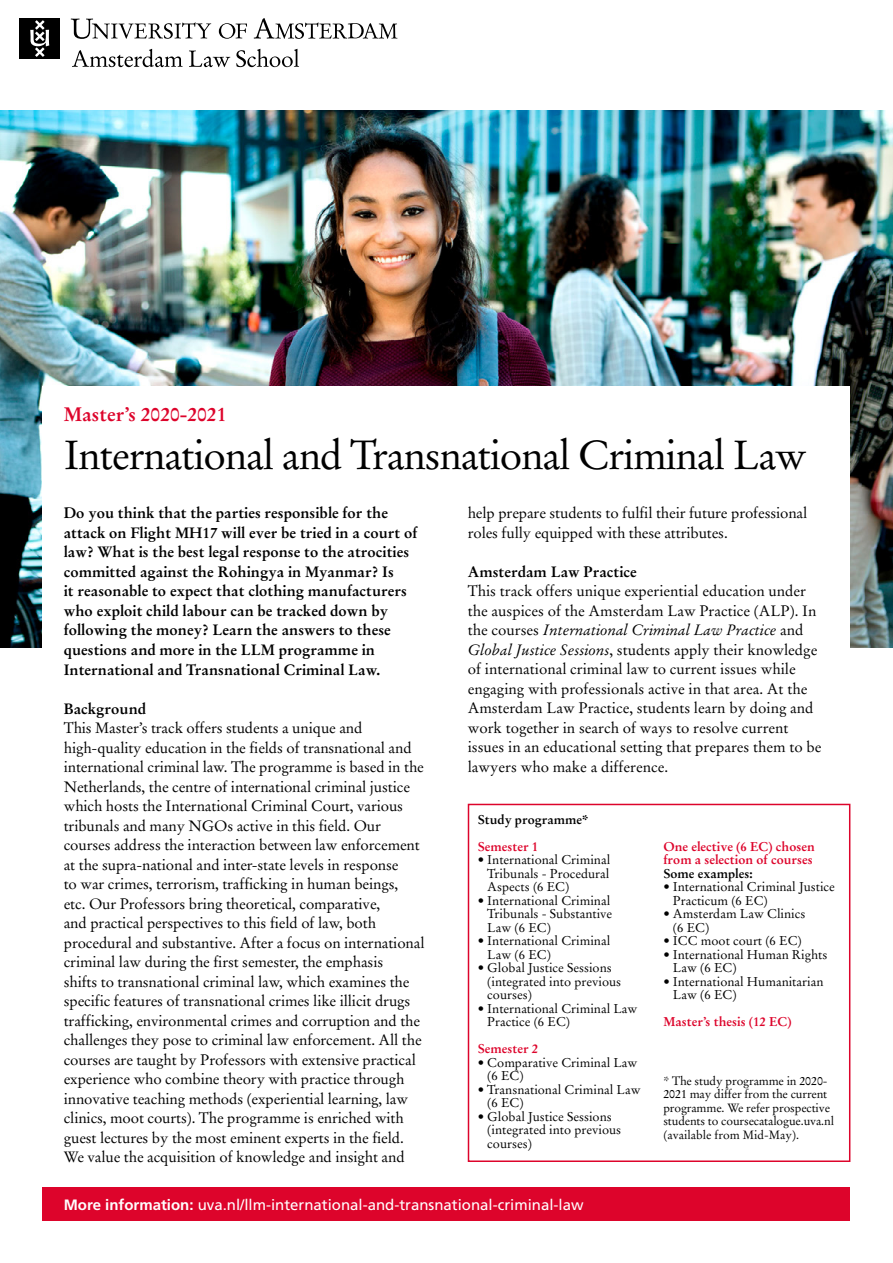
<style>
.page{position:relative;width:893px;height:1263px;background:#fff}
.page>*{position:absolute;margin:0;border:0;box-sizing:border-box;transform-origin:0 0}
.t1{font:40.5px "Stempel Garamond";letter-spacing:-.03em;color:#000}
.t2{font:700 19.5px "Stempel Garamond";color:#dd042b}
.t3{font:15px/19.5px "Stempel Garamond";letter-spacing:-.01em;color:#000}
.t4{font:700 15px/19.5px "Stempel Garamond";color:#000}
.t5{font:15px "Frutiger";color:#fff}
.t6{font:12.75px/13.5px "Stempel Garamond";color:#000}
.t7{font:700 12.75px/13.5px "Stempel Garamond";color:#dd042b}
.t8{font:700 12.75px "Stempel Garamond";color:#000}
.t9{font:12px/13.5px "Stempel Garamond";letter-spacing:-.01em;color:#000}
.s1{font-style:italic}
.s2{font-weight:700}
</style>
<div class="page">
<img style="left:0;top:111px;width:893px;height:536px">
<div style="left:43px;top:386px;width:807px;height:877px;background:#fff"></div>
<div style="left:43px;top:1187px;width:807px;height:33px;background:#dd042b"></div>
<svg style="left:72px;top:49px;width:111px;height:18px"></svg>
<svg style="left:189px;top:51px;width:41px;height:16px"></svg>
<svg style="left:236px;top:49px;width:63px;height:18px"></svg>
<div style="left:19px;top:18px;width:41px;height:41px;background:#000"></div>
<svg style="left:30px;top:20px;width:19px;height:37px"></svg>
<svg style="left:219px;top:23px;width:28px;height:16px"></svg>
<svg style="left:71px;top:19px;width:140px;height:20px"></svg>
<svg style="left:254px;top:18px;width:143px;height:21px"></svg>
<div style="left:468px;top:804px;width:382px;height:358px;border:2px solid #dd042b"></div>
<h2 class="t2" style="left:64px;top:403px;width:164px">Master’s 2020-2021</h2>
<h1 class="t1" style="left:64px;top:431px;width:744px">International and Transnational Criminal Law</h1>
<p class="t4" style="left:64px;top:503px;width:355px">Do you think that the parties responsible for the attack on Flight MH17 will ever be tried in a court of law? What is the best legal response to the atrocities committed against the Rohingya in Myanmar? Is<br>it reasonable to expect that clothing manufacturers who exploit child labour can be tracked down by following the money? Learn the answers to these questions and more in the LLM programme in International and Transnational Criminal Law.</p>
<p class="t4" style="left:64px;top:698px;width:84px">Background</p>
<p class="t3" style="left:64px;top:718px;width:362px">This Master’s track offers students a unique and high-quality education in the fields of transnational and international criminal law. The programme is based in the Netherlands, the centre of international criminal justice which hosts the International Criminal Court, various tribunals and many NGOs active in this field. Our courses address the interaction between law enforcement at the supra-national and inter-state levels in response<br>to war crimes, terrorism, trafficking in human beings,<br>etc. Our Professors bring theoretical, comparative,<br>and practical perspectives to this field of law, both procedural and substantive. After a focus on international criminal law during the first semester, the emphasis<br>shifts to transnational criminal law, which examines the specific features of transnational crimes like illicit drugs trafficking, environmental crimes and corruption and the challenges they pose to criminal law enforcement. All the courses are taught by Professors with extensive practical experience who combine theory with practice through innovative teaching methods (experiential learning, law clinics, moot courts). The programme is enriched with guest lectures by the most eminent experts in the field.<br>We value the acquisition of knowledge and insight and</p>
<p class="t3" style="left:468px;top:504px;width:341px">help prepare students to fulfil their future professional roles fully equipped with these attributes.</p>
<p class="t4" style="left:468px;top:562px;width:171px">Amsterdam Law Practice</p>
<p class="t3" style="left:468px;top:582px;width:355px">This track offers unique experiential education under the auspices of the Amsterdam Law Practice (ALP). In the courses <span class="s1">International Criminal Law Practice</span> and <span class="s1">Global Justice Sessions</span>, students apply their knowledge of international criminal law to current issues while engaging with professionals active in that area. At the Amsterdam Law Practice, students learn by doing and work together in search of ways to resolve current issues in an educational setting that prepares them to be lawyers who make a difference.</p>
<p class="t8" style="left:478px;top:811px;width:112px">Study programme*</p>
<p class="t7" style="left:478px;top:839px;width:62px">Semester 1</p>
<p class="t6" style="left:487px;top:853px;width:124px;text-align:justify;text-indent:-10px">• International Criminal Tribunals - Procedural Aspects (6 EC)</p>
<p class="t6" style="left:487px;top:894px;width:126px;text-indent:-10px">• International Criminal<br>Tribunals - Substantive<br>Law (6 EC)</p>
<p class="t6" style="left:487px;top:934px;width:124px;text-indent:-10px">• International Criminal<br>Law (6 EC)</p>
<p class="t6" style="left:487px;top:961px;width:135px;text-indent:-10px">• Global Justice Sessions (integrated into previous courses)</p>
<p class="t6" style="left:487px;top:1002px;width:152px;text-indent:-10px">• International Criminal Law<br>Practice (6 EC)</p>
<p class="t7" style="left:478px;top:1042px;width:62px">Semester 2</p>
<p class="t6" style="left:487px;top:1056px;width:152px;text-indent:-10px">• Comparative Criminal Law (6 EC)</p>
<p class="t6" style="left:487px;top:1083px;width:155px;text-indent:-10px">• Transnational Criminal Law (6 EC)</p>
<p class="t6" style="left:487px;top:1110px;width:135px;text-indent:-10px">• Global Justice Sessions (integrated into previous courses)</p>
<p class="t7" style="left:663px;top:839px;width:153px">One elective (6 EC) chosen from a selection of courses</p>
<p class="t8" style="left:663px;top:865px;width:91px">Some examples:</p>
<p class="t6" style="left:673px;top:880px;width:163px;text-indent:-10px">• International Criminal Justice<br>Practicum (6 EC)</p>
<p class="t6" style="left:673px;top:907px;width:134px;text-indent:-10px">• Amsterdam Law Clinics (6 EC)</p>
<p class="t6" style="left:663px;top:934px;width:140px">• ICC moot court (6 EC)</p>
<p class="t6" style="left:673px;top:948px;width:156px;text-indent:-10px">• International Human Rights<br>Law (6 EC)</p>
<p class="t6" style="left:673px;top:975px;width:152px;text-indent:-10px">• International Humanitarian<br>Law (6 EC)</p>
<p class="t7" style="left:663px;top:1015px;width:130px">Master’s thesis (12 EC)</p>
<p class="t9" style="left:663px;top:1074px;width:172px">* The study programme in 2020-<br>2021 may differ from the current programme. We refer prospective students to coursecatalogue.uva.nl (available from Mid-May).</p>
<p class="t5" style="left:64px;top:1195px;width:521px"><span class="s2">More information:</span> uva.nl/llm-international-and-transnational-criminal-law</p>
</div>
